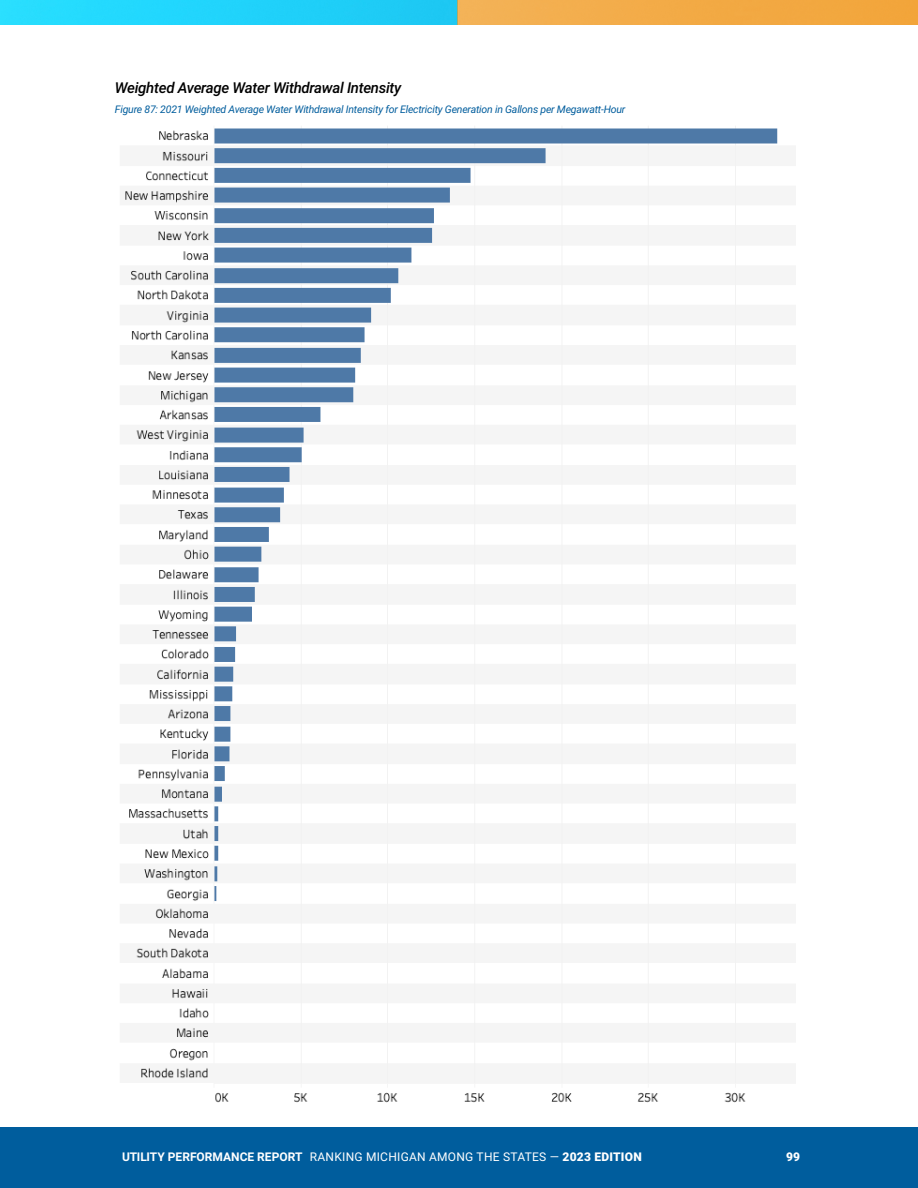
<style>
.page{position:relative;width:918px;height:1188px;background:#fff}
.page>*{position:absolute;margin:0;border:0;box-sizing:border-box;transform-origin:0 0}
.SubheadGood{font:italic 500 15px "Roboto";letter-spacing:-.02em;color:#000}
.t1{font:12px "Roboto";letter-spacing:.02em;color:#fff}
.t2{font:900 12px "Roboto";color:#fff}
.Figure{font:italic 10.5px "Roboto";letter-spacing:-.02em;color:#005d9d}
.s1{font-weight:700}
.s2{font-weight:900}
</style>
<div class="page">
<div style="left:0;top:1128px;width:918px;height:60px;background:#005d9d"></div>
<img style="left:0;top:0;width:918px;height:25px">
<img style="left:125px;top:126px;width:653px;height:977px">
<p class="SubheadGood" style="left:115px;top:77px;width:288px">Weighted Average Water Withdrawal Intensity</p>
<p class="Figure" style="left:115px;top:102px;width:512px">Figure 87: 2021 Weighted Average Water Withdrawal Intensity for Electricity Generation in Gallons per Megawatt-Hour</p>
<p class="t1" style="left:122px;top:1149px;width:521px"><span class="s1">UTILITY PERFORMANCE REPORT</span> RANKING MICHIGAN AMONG THE STATES — <span class="s2">2023 EDITION</span></p>
<p class="t2" style="left:786px;top:1149px;width:15px">99</p>
</div>
